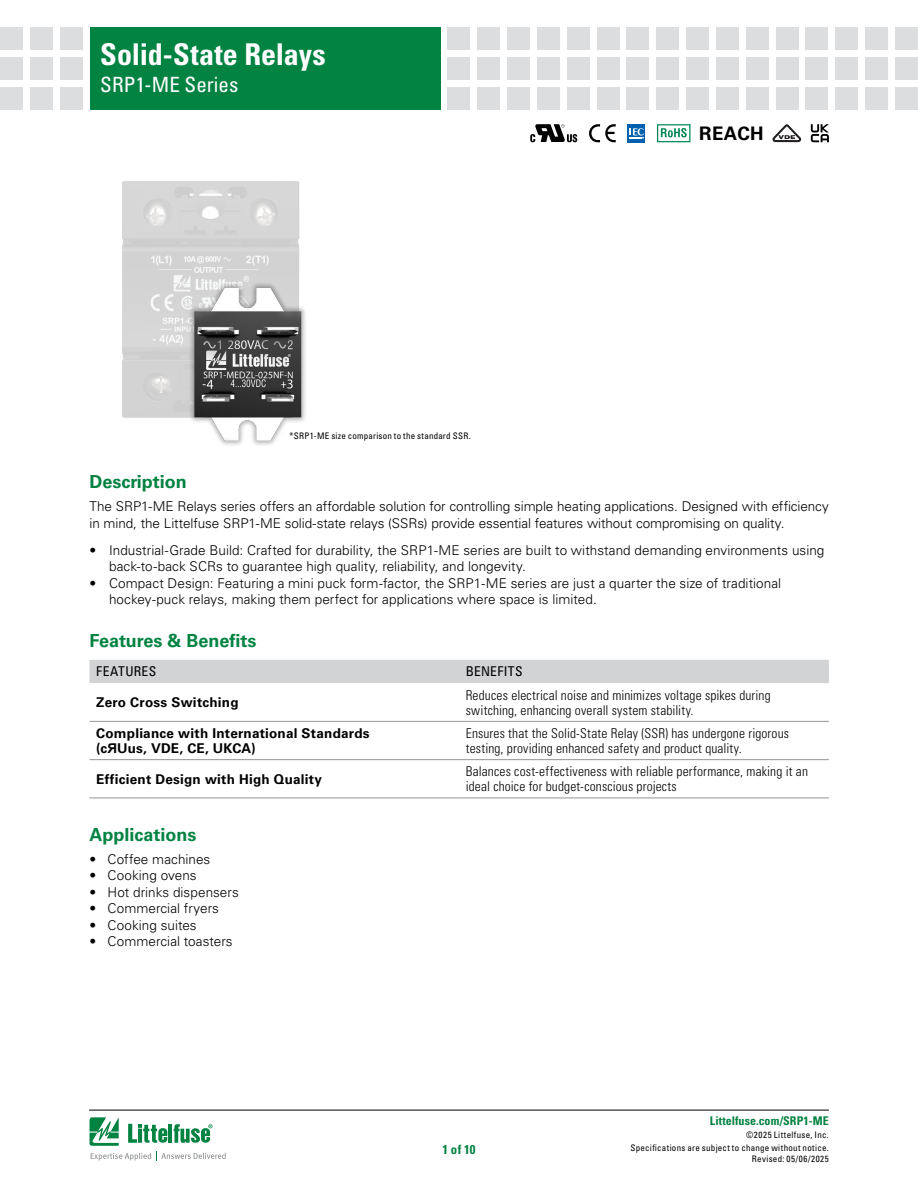
<style>
.page{position:relative;width:918px;height:1188px;background:#fff}
.page>*{position:absolute;margin:0;border:0;box-sizing:border-box;transform-origin:0 0}
.t1{font:700 condensed 30px "Univers LT Std";color:#fff}
.t2{font:condensed 21px "Univers LT Std";letter-spacing:.005em;color:#fff}
.t3{font:700 18.6px "Univers LT Std";letter-spacing:.025em;color:#000}
.FACTS_HEAD{font:700 18px "Univers LT Std";color:#028342}
.Body_1{font:300 13.5px/16.5px "Univers LT Std";color:#000}
.Benefit_column_text{font:300 condensed 13.5px/15px "Univers LT Std";letter-spacing:.01em;color:#000}
.Feature_column_text{font:700 13.5px/15px "Univers LT Std";letter-spacing:.015em;color:#000}
.F___B_header_text{font:condensed 13.5px "Univers LT Std";letter-spacing:.025em;color:#000}
.t4{font:700 condensed 12.75px "Univers LT Std";color:#028342}
.t5{font:700 condensed 12px "Univers LT Std";letter-spacing:.005em;color:#028342}
.Note{font:condensed 9px/12.9px "Univers LT Std";letter-spacing:.03em;color:#000;text-align:right}
.s1{font-family:"Arial"}
</style>
<div class="page">
<hr style="left:89px;top:1110px;width:740px;height:1px;background:#000">
<div style="left:90px;top:27px;width:351px;height:82px;background:#028342"></div>
<div style="left:60px;top:27px;width:23px;height:23px;background:#dcddde"></div>
<div style="left:60px;top:57px;width:23px;height:23px;background:#dcddde"></div>
<div style="left:60px;top:87px;width:23px;height:22px;background:#dcddde"></div>
<div style="left:30px;top:27px;width:23px;height:23px;background:#dcddde"></div>
<div style="left:30px;top:57px;width:23px;height:23px;background:#dcddde"></div>
<div style="left:30px;top:87px;width:23px;height:22px;background:#dcddde"></div>
<div style="left:0;top:27px;width:23px;height:23px;background:#dcddde"></div>
<div style="left:0;top:57px;width:23px;height:23px;background:#dcddde"></div>
<div style="left:0;top:87px;width:23px;height:22px;background:#dcddde"></div>
<div style="left:448px;top:27px;width:22px;height:23px;background:#dcddde"></div>
<div style="left:448px;top:57px;width:22px;height:23px;background:#dcddde"></div>
<div style="left:448px;top:87px;width:22px;height:22px;background:#dcddde"></div>
<div style="left:477px;top:27px;width:23px;height:23px;background:#dcddde"></div>
<div style="left:477px;top:57px;width:23px;height:23px;background:#dcddde"></div>
<div style="left:477px;top:87px;width:23px;height:22px;background:#dcddde"></div>
<div style="left:507px;top:27px;width:23px;height:23px;background:#dcddde"></div>
<div style="left:507px;top:57px;width:23px;height:23px;background:#dcddde"></div>
<div style="left:507px;top:87px;width:23px;height:22px;background:#dcddde"></div>
<div style="left:537px;top:27px;width:23px;height:23px;background:#dcddde"></div>
<div style="left:537px;top:57px;width:23px;height:23px;background:#dcddde"></div>
<div style="left:537px;top:87px;width:23px;height:22px;background:#dcddde"></div>
<div style="left:567px;top:27px;width:23px;height:23px;background:#dcddde"></div>
<div style="left:567px;top:57px;width:23px;height:23px;background:#dcddde"></div>
<div style="left:567px;top:87px;width:23px;height:22px;background:#dcddde"></div>
<div style="left:597px;top:27px;width:23px;height:23px;background:#dcddde"></div>
<div style="left:597px;top:57px;width:23px;height:23px;background:#dcddde"></div>
<div style="left:597px;top:87px;width:23px;height:22px;background:#dcddde"></div>
<div style="left:627px;top:27px;width:22px;height:23px;background:#dcddde"></div>
<div style="left:627px;top:57px;width:22px;height:23px;background:#dcddde"></div>
<div style="left:627px;top:87px;width:22px;height:22px;background:#dcddde"></div>
<div style="left:656px;top:27px;width:23px;height:23px;background:#dcddde"></div>
<div style="left:656px;top:57px;width:23px;height:23px;background:#dcddde"></div>
<div style="left:656px;top:87px;width:23px;height:22px;background:#dcddde"></div>
<div style="left:686px;top:27px;width:23px;height:23px;background:#dcddde"></div>
<div style="left:686px;top:57px;width:23px;height:23px;background:#dcddde"></div>
<div style="left:686px;top:87px;width:23px;height:22px;background:#dcddde"></div>
<div style="left:716px;top:27px;width:23px;height:23px;background:#dcddde"></div>
<div style="left:716px;top:57px;width:23px;height:23px;background:#dcddde"></div>
<div style="left:716px;top:87px;width:23px;height:22px;background:#dcddde"></div>
<div style="left:746px;top:27px;width:23px;height:23px;background:#dcddde"></div>
<div style="left:746px;top:57px;width:23px;height:23px;background:#dcddde"></div>
<div style="left:746px;top:87px;width:23px;height:22px;background:#dcddde"></div>
<div style="left:805px;top:27px;width:23px;height:23px;background:#dcddde"></div>
<div style="left:805px;top:57px;width:23px;height:23px;background:#dcddde"></div>
<div style="left:805px;top:87px;width:23px;height:22px;background:#dcddde"></div>
<div style="left:776px;top:27px;width:22px;height:23px;background:#dcddde"></div>
<div style="left:776px;top:57px;width:22px;height:23px;background:#dcddde"></div>
<div style="left:776px;top:87px;width:22px;height:22px;background:#dcddde"></div>
<div style="left:835px;top:27px;width:23px;height:23px;background:#dcddde"></div>
<div style="left:835px;top:57px;width:23px;height:23px;background:#dcddde"></div>
<div style="left:835px;top:87px;width:23px;height:22px;background:#dcddde"></div>
<div style="left:865px;top:27px;width:23px;height:23px;background:#dcddde"></div>
<div style="left:865px;top:57px;width:23px;height:23px;background:#dcddde"></div>
<div style="left:865px;top:87px;width:23px;height:22px;background:#dcddde"></div>
<div style="left:895px;top:27px;width:23px;height:23px;background:#dcddde"></div>
<div style="left:895px;top:57px;width:23px;height:23px;background:#dcddde"></div>
<div style="left:895px;top:87px;width:23px;height:22px;background:#dcddde"></div>
<svg style="left:90px;top:1117px;width:136px;height:44px"></svg>
<div style="left:90px;top:660px;width:739px;height:23px;background:#d1d3d4"></div>
<hr style="left:90px;top:721px;width:369px;height:1px;background:#939598">
<hr style="left:459px;top:721px;width:370px;height:1px;background:#939598">
<hr style="left:90px;top:759px;width:369px;height:1px;background:#939598">
<hr style="left:459px;top:759px;width:370px;height:1px;background:#939598">
<hr style="left:90px;top:798px;width:369px;height:1px;background:#939598">
<hr style="left:459px;top:798px;width:370px;height:1px;background:#939598">
<div style="left:627px;top:124px;width:18px;height:18px;background:#0061af"></div>
<svg style="left:629px;top:128px;width:15px;height:11px"></svg>
<svg style="left:661px;top:128px;width:26px;height:9px"></svg>
<div style="left:657px;top:124px;width:33px;height:18px;border:1px solid #008752"></div>
<svg style="left:772px;top:124px;width:29px;height:18px"></svg>
<svg style="left:811px;top:124px;width:18px;height:18px"></svg>
<svg style="left:530px;top:124px;width:47px;height:18px"></svg>
<svg style="left:589px;top:124px;width:27px;height:18px"></svg>
<img style="left:122px;top:181px;width:178px;height:237px">
<img style="left:188px;top:278px;width:118px;height:167px">
<h1 class="t1" style="left:100px;top:36px;width:227px">Solid-State Relays</h1>
<h2 class="t2" style="left:100px;top:71px;width:140px">SRP1-ME Series</h2>
<p class="Note" style="left:290px;top:430px;width:183px">*SRP1-ME size comparison to the standard SSR.</p>
<p class="t3" style="left:699px;top:122px;width:66px">REACH</p>
<p class="FACTS_HEAD" style="left:90px;top:471px;width:99px">Description</p>
<p class="Body_1" style="left:90px;top:498px;width:741px">The SRP1-ME Relays series offers an affordable solution for controlling simple heating applications. Designed with efficiency in mind, the Littelfuse SRP1-ME solid-state relays (SSRs) provide essential features without compromising on quality.</p>
<p class="Body_1" style="left:109px;top:542px;width:717px;text-indent:-20px">• Industrial-Grade Build: Crafted for durability, the SRP1-ME series are built to withstand demanding environments using back-to-back SCRs to guarantee high quality, reliability, and longevity.</p>
<p class="Body_1" style="left:109px;top:575px;width:674px;text-indent:-20px">• Compact Design: Featuring a mini puck form-factor, the SRP1-ME series are just a quarter the size of traditional hockey-puck relays, making them perfect for applications where space is limited.</p>
<p class="FACTS_HEAD" style="left:90px;top:630px;width:168px">Features &amp; Benefits</p>
<p class="F___B_header_text" style="left:96px;top:663px;width:61px">FEATURES</p>
<p class="F___B_header_text" style="left:466px;top:663px;width:58px">BENEFITS</p>
<p class="Feature_column_text" style="left:96px;top:695px;width:144px">Zero Cross Switching</p>
<p class="Benefit_column_text" style="left:466px;top:687px;width:306px">Reduces electrical noise and minimizes voltage spikes during switching, enhancing overall system stability.</p>
<p class="Feature_column_text" style="left:96px;top:726px;width:275px">Compliance with International Standards (c<span class="s1">Я</span>Uus, VDE, CE, UKCA)</p>
<p class="Benefit_column_text" style="left:466px;top:726px;width:325px">Ensures that the Solid-State Relay (SSR) has undergone rigorous testing, providing enhanced safety and product quality.</p>
<p class="Feature_column_text" style="left:96px;top:772px;width:227px">Efficient Design with High Quality</p>
<p class="Benefit_column_text" style="left:466px;top:764px;width:344px">Balances cost-effectiveness with reliable performance, making it an ideal choice for budget-conscious projects</p>
<p class="FACTS_HEAD" style="left:90px;top:824px;width:109px">Applications</p>
<p class="Body_1" style="left:90px;top:851px;width:122px">• Coffee machines</p>
<p class="Body_1" style="left:90px;top:867px;width:109px">• Cooking ovens</p>
<p class="Body_1" style="left:90px;top:884px;width:151px">• Hot drinks dispensers</p>
<p class="Body_1" style="left:90px;top:900px;width:131px">• Commercial fryers</p>
<p class="Body_1" style="left:90px;top:917px;width:109px">• Cooking suites</p>
<p class="Body_1" style="left:90px;top:933px;width:145px">• Commercial toasters</p>
<p class="t4" style="left:443px;top:1142px;width:34px">1 of 10</p>
<p class="t5" style="left:710px;top:1114px;width:121px">Littelfuse.com/SRP1-ME</p>
<p class="Note" style="left:631px;top:1128px;width:200px">©2025 Littelfuse, Inc.<br>Specifications are subject to change without notice.</p>
<p class="Note" style="left:752px;top:1152px;width:78px">Revised: 05/06/2025</p>
</div>
